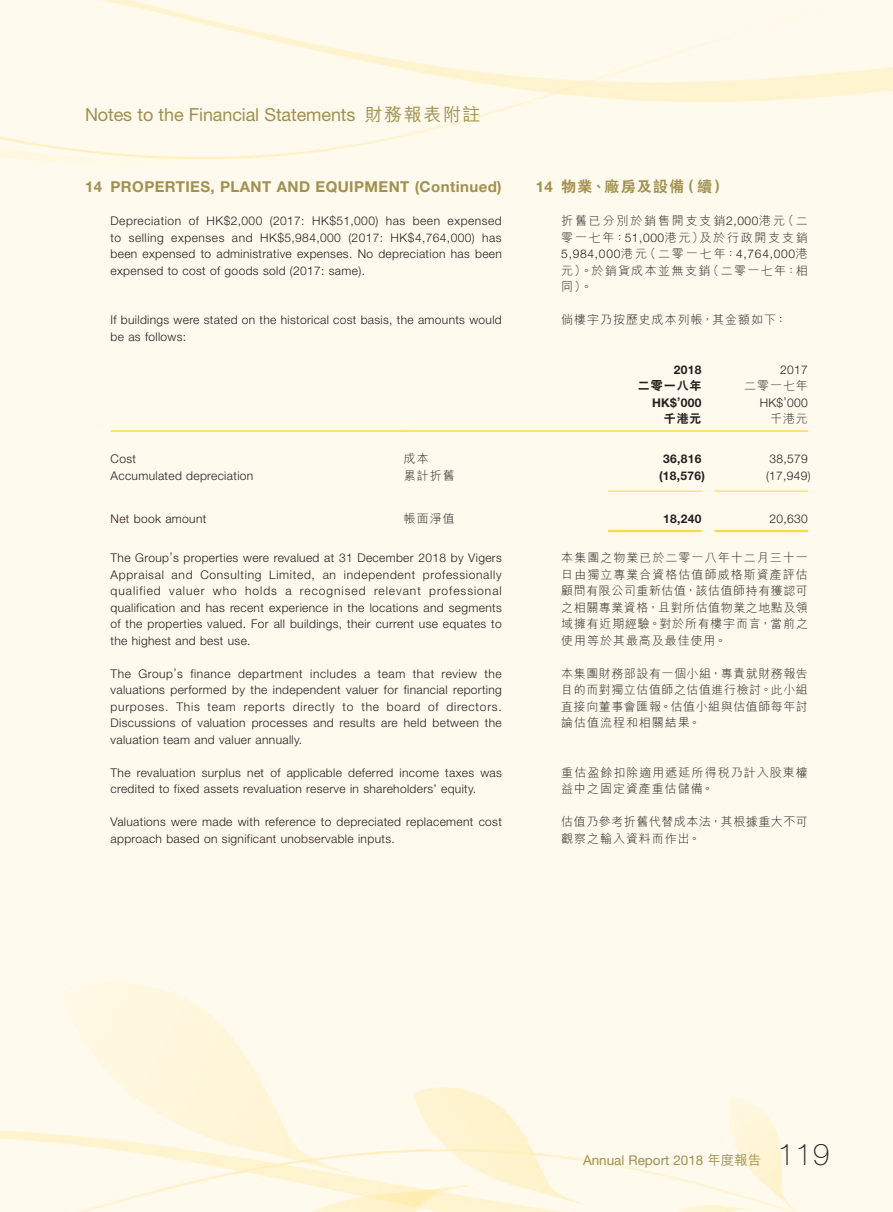
<style>
.page{position:relative;width:893px;height:1212px;background:#fff}
.page>*{position:absolute;margin:0;border:0;box-sizing:border-box;transform-origin:0 0}
.t1{font:100 30px "Helvetica Neue LT Std";color:#231f20}
.t2{font:18px "Helvetica Neue LT Std";letter-spacing:-.005em;color:#a1904f}
.Heading_1{font:700 15px "Helvetica Neue LT Std";letter-spacing:.03em;color:#a1904f}
.C_Heading_1{font:800 15px "C Hei 2 HK";letter-spacing:.08em;color:#a1904f}
.t3{font:13.5px "Helvetica Neue LT Std";color:#a1904f}
.Body_Text{font:300 12px/16.5px "Helvetica Neue LT Std";letter-spacing:.03em;color:#231f20;text-align:justify}
.C_Body_Text{font:300 12px/16.5px "M Hei HK";letter-spacing:.08em;color:#231f20;text-align:justify}
.C_Body_Text-2{font:300 12px/16.5px "M Hei HK";letter-spacing:.045em;color:#231f20}
.Body_Text-2{font:700 12px "Helvetica Neue LT Std";letter-spacing:.03em;color:#231f20}
.Body_Text-3{font:300 12px "M Hei HK";letter-spacing:.08em;color:#231f20}
.Body_Text-4{font:800 12px "C Hei 2 HK";letter-spacing:.08em;color:#231f20}
.s1{font-family:"M Hei HK";font-weight:500}
.s2{font-family:"Helvetica Neue LT Std";font-weight:700}
.s3{font-family:"Helvetica Neue LT Std"}
</style>
<div class="page">
<hr style="left:111px;top:430px;width:293px;height:2px;background:#ffd743">
<hr style="left:404px;top:430px;width:204px;height:2px;background:#ffd743">
<hr style="left:608px;top:430px;width:106px;height:2px;background:#ffd743">
<hr style="left:714px;top:430px;width:94px;height:2px;background:#ffd743">
<hr style="left:608px;top:491px;width:94px;height:1px;background:#ffd743">
<hr style="left:714px;top:491px;width:94px;height:1px;background:#ffd743">
<hr style="left:608px;top:530px;width:94px;height:2px;background:#ffd743">
<hr style="left:714px;top:530px;width:94px;height:2px;background:#ffd743">
<h2 class="t2" style="left:85px;top:104px;width:397px">Notes to the Financial Statements <span class="s1">財務報表附註</span></h2>
<p class="Heading_1" style="left:85px;top:177px;width:418px">14 PROPERTIES, PLANT AND EQUIPMENT (Continued)</p>
<p class="Body_Text" style="left:111px;top:212px;width:393px">Depreciation of HK$2,000 (2017: HK$51,000) has been expensed to selling expenses and HK$5,984,000 (2017: HK$4,764,000) has been expensed to administrative expenses. No depreciation has been expensed to cost of goods sold (2017: same).</p>
<p class="Body_Text" style="left:111px;top:311px;width:393px">If buildings were stated on the historical cost basis, the amounts would be as follows:</p>
<p class="C_Heading_1" style="left:536px;top:179px;width:194px"><span class="s2">14</span> 物業、廠房及設備（續）</p>
<p class="C_Body_Text" style="left:561px;top:212px;width:248px">折舊已分別於銷售開支支銷<span class="s3">2,000</span>港元（二零一七年：<span class="s3">51,000</span>港元）及於行政開支支銷<span class="s3">5,984,000</span>港元（二零一七年：<span class="s3">4,764,000</span>港元）。於銷貨成本並無支銷（二零一七年：相同）。</p>
<p class="C_Body_Text" style="left:561px;top:311px;width:227px">倘樓宇乃按歷史成本列帳，其金額如下：</p>
<p class="Body_Text-2" style="left:674px;top:362px;width:29px">2018</p>
<p class="Body_Text" style="left:780px;top:361px;width:29px">2017</p>
<p class="Body_Text-4" style="left:638px;top:379px;width:65px">二零一八年</p>
<p class="Body_Text-3" style="left:744px;top:379px;width:65px">二零一七年</p>
<p class="Body_Text-2" style="left:652px;top:395px;width:51px">HK$’000</p>
<p class="Body_Text" style="left:760px;top:394px;width:50px">HK$’000</p>
<p class="Body_Text-4" style="left:664px;top:412px;width:39px">千港元</p>
<p class="Body_Text-3" style="left:770px;top:412px;width:39px">千港元</p>
<p class="Body_Text" style="left:111px;top:450px;width:27px">Cost</p>
<p class="Body_Text-3" style="left:404px;top:453px;width:26px">成本</p>
<p class="Body_Text-2" style="left:663px;top:452px;width:40px">36,816</p>
<p class="Body_Text" style="left:770px;top:450px;width:40px">38,579</p>
<p class="Body_Text" style="left:111px;top:467px;width:144px">Accumulated depreciation</p>
<p class="Body_Text-3" style="left:404px;top:469px;width:52px">累計折舊</p>
<p class="Body_Text-2" style="left:659px;top:468px;width:48px">(18,576)</p>
<p class="Body_Text" style="left:766px;top:467px;width:46px">(17,949)</p>
<p class="Body_Text" style="left:111px;top:510px;width:97px">Net book amount</p>
<p class="Body_Text-3" style="left:404px;top:512px;width:52px">帳面淨值</p>
<p class="Body_Text-2" style="left:663px;top:511px;width:40px">18,240</p>
<p class="Body_Text" style="left:770px;top:510px;width:40px">20,630</p>
<p class="Body_Text" style="left:111px;top:549px;width:393px">The Group’s properties were revalued at 31 December 2018 by Vigers Appraisal and Consulting Limited, an independent professionally qualified valuer who holds a recognised relevant professional qualification and has recent experience in the locations and segments of the properties valued. For all buildings, their current use equates to the highest and best use.</p>
<p class="Body_Text" style="left:111px;top:665px;width:393px">The Group’s finance department includes a team that review the valuations performed by the independent valuer for financial reporting purposes. This team reports directly to the board of directors.<br>Discussions of valuation processes and results are held between the valuation team and valuer annually.</p>
<p class="Body_Text" style="left:111px;top:764px;width:393px">The revaluation surplus net of applicable deferred income taxes was credited to fixed assets revaluation reserve in shareholders’ equity.</p>
<p class="Body_Text" style="left:111px;top:813px;width:393px">Valuations were made with reference to depreciated replacement cost approach based on significant unobservable inputs.</p>
<p class="C_Body_Text" style="left:561px;top:549px;width:248px">本集團之物業已於二零一八年十二月三十一日由獨立專業合資格估值師威格斯資產評估顧問有限公司重新估值，該估值師持有獲認可之相關專業資格，且對所估值物業之地點及領域擁有近期經驗。對於所有樓宇而言，當前之使用等於其最高及最佳使用。</p>
<p class="C_Body_Text" style="left:561px;top:665px;width:248px">本集團財務部設有一個小組，專責就財務報告目的而對獨立估值師之估值進行檢討。此小組直接向董事會匯報。估值小組與估值師每年討論估值流程和相關結果。</p>
<p class="C_Body_Text" style="left:561px;top:764px;width:248px">重估盈餘扣除適用遞延所得稅乃計入股東權益中之固定資產重估儲備。</p>
<p class="C_Body_Text-2" style="left:561px;top:813px;width:248px">估值乃參考折舊代替成本法，其根據重大不可觀察之輸入資料而作出。</p>
<p class="t3" style="left:583px;top:1151px;width:180px">Annual Report 2018 <span class="s1">年度報告</span></p>
<h1 class="t1" style="left:778px;top:1137px;width:53px">119</h1>
</div>
